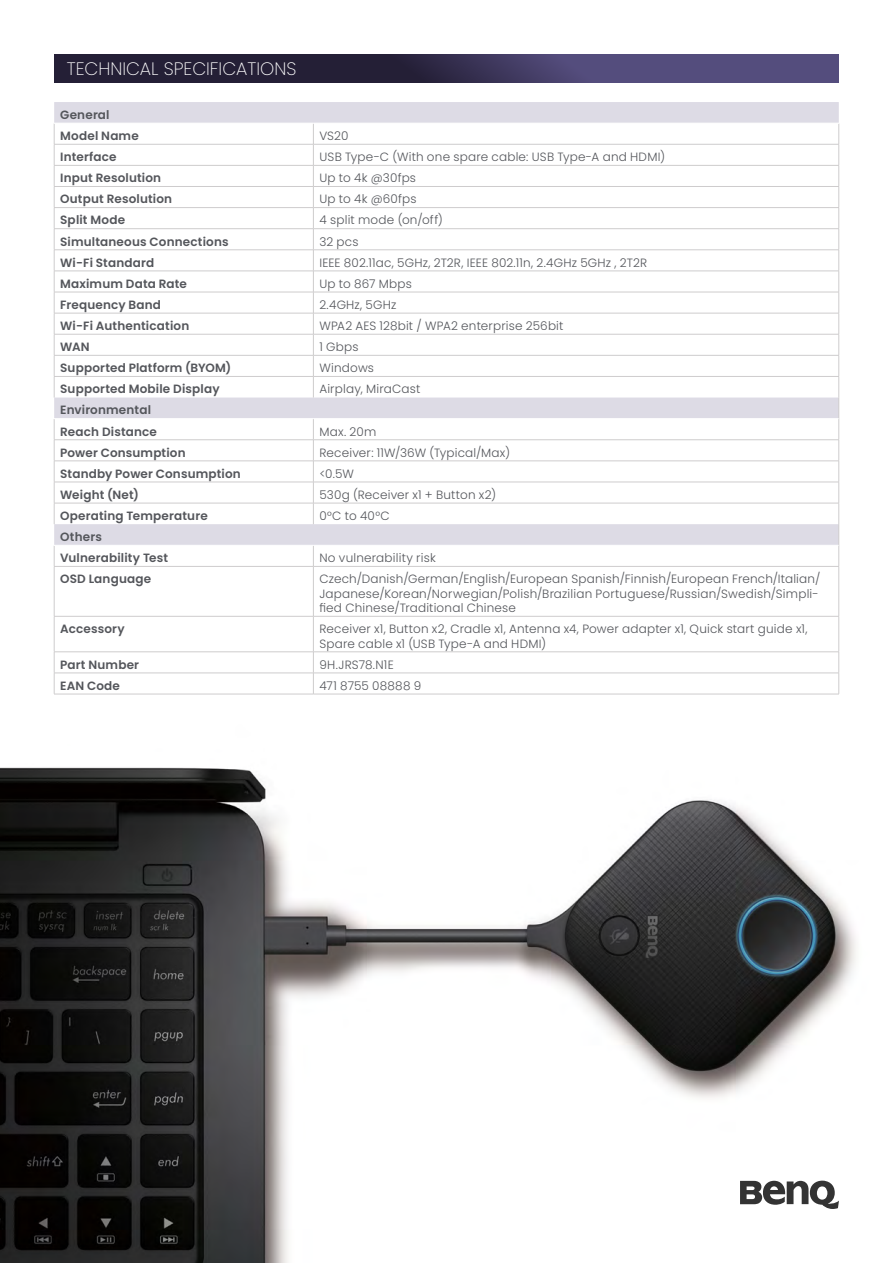
<style>
.page{position:relative;width:893px;height:1263px;background:#fff}
.page>*{position:absolute;margin:0;border:0;box-sizing:border-box;transform-origin:0 0}
.t1{font:200 18px "Poppins";color:#fff}
.t2{font:300 12px/14.4px "Poppins";letter-spacing:.015em;color:#54565b}
.t3{font:600 12px/21.1px "Poppins";letter-spacing:.015em;color:#54565b}
</style>
<div class="page">
<img style="left:0;top:678px;width:856px;height:585px">
<svg style="left:740px;top:1180px;width:99px;height:29px"></svg>
<svg style="left:54px;top:54px;width:785px;height:28px;background:#393355"></svg>
<svg style="left:54px;top:102px;width:785px;height:443px"></svg>
<hr style="left:54px;top:144px;width:259px;height:1px;background:#cecccd">
<hr style="left:313px;top:144px;width:526px;height:1px;background:#cecccd">
<hr style="left:54px;top:165px;width:259px;height:1px;background:#cecccd">
<hr style="left:313px;top:165px;width:526px;height:1px;background:#cecccd">
<hr style="left:54px;top:186px;width:259px;height:1px;background:#cecccd">
<hr style="left:313px;top:186px;width:526px;height:1px;background:#cecccd">
<hr style="left:54px;top:207px;width:259px;height:1px;background:#cecccd">
<hr style="left:313px;top:207px;width:526px;height:1px;background:#cecccd">
<hr style="left:54px;top:228px;width:259px;height:1px;background:#cecccd">
<hr style="left:313px;top:228px;width:526px;height:1px;background:#cecccd">
<hr style="left:54px;top:250px;width:259px;height:1px;background:#cecccd">
<hr style="left:313px;top:250px;width:526px;height:1px;background:#cecccd">
<hr style="left:54px;top:271px;width:259px;height:1px;background:#cecccd">
<hr style="left:313px;top:271px;width:526px;height:1px;background:#cecccd">
<hr style="left:54px;top:292px;width:259px;height:1px;background:#cecccd">
<hr style="left:313px;top:292px;width:526px;height:1px;background:#cecccd">
<hr style="left:54px;top:313px;width:259px;height:1px;background:#cecccd">
<hr style="left:313px;top:313px;width:526px;height:1px;background:#cecccd">
<hr style="left:54px;top:334px;width:259px;height:1px;background:#cecccd">
<hr style="left:313px;top:334px;width:526px;height:1px;background:#cecccd">
<hr style="left:54px;top:355px;width:259px;height:1px;background:#cecccd">
<hr style="left:313px;top:355px;width:526px;height:1px;background:#cecccd">
<hr style="left:54px;top:376px;width:259px;height:1px;background:#cecccd">
<hr style="left:313px;top:376px;width:526px;height:1px;background:#cecccd">
<svg style="left:313px;top:124px;width:1px;height:274px"></svg>
<hr style="left:54px;top:439px;width:259px;height:1px;background:#cecccd">
<hr style="left:313px;top:439px;width:526px;height:1px;background:#cecccd">
<hr style="left:54px;top:461px;width:259px;height:1px;background:#cecccd">
<hr style="left:313px;top:461px;width:526px;height:1px;background:#cecccd">
<hr style="left:54px;top:482px;width:259px;height:1px;background:#cecccd">
<hr style="left:313px;top:482px;width:526px;height:1px;background:#cecccd">
<hr style="left:54px;top:503px;width:259px;height:1px;background:#cecccd">
<hr style="left:313px;top:503px;width:526px;height:1px;background:#cecccd">
<svg style="left:313px;top:419px;width:1px;height:105px"></svg>
<svg style="left:313px;top:546px;width:1px;height:20px"></svg>
<hr style="left:54px;top:566px;width:259px;height:1px;background:#cecccd">
<hr style="left:313px;top:566px;width:526px;height:1px;background:#cecccd">
<hr style="left:313px;top:567px;width:1px;height:49px;background:#cecccd">
<hr style="left:54px;top:616px;width:259px;height:1px;background:#cecccd">
<hr style="left:313px;top:616px;width:526px;height:1px;background:#cecccd">
<hr style="left:313px;top:616px;width:1px;height:36px;background:#cecccd">
<svg style="left:313px;top:652px;width:1px;height:42px"></svg>
<svg style="left:54px;top:124px;width:1px;height:274px"></svg>
<svg style="left:54px;top:419px;width:1px;height:105px"></svg>
<svg style="left:54px;top:546px;width:1px;height:20px"></svg>
<hr style="left:54px;top:567px;width:1px;height:49px;background:#cecccd">
<hr style="left:838px;top:567px;width:1px;height:49px;background:#cecccd">
<hr style="left:54px;top:616px;width:1px;height:36px;background:#cecccd">
<hr style="left:838px;top:616px;width:1px;height:36px;background:#cecccd">
<hr style="left:54px;top:651px;width:259px;height:1px;background:#cecccd">
<hr style="left:313px;top:651px;width:526px;height:1px;background:#cecccd">
<hr style="left:54px;top:673px;width:259px;height:1px;background:#cecccd">
<svg style="left:54px;top:652px;width:1px;height:42px"></svg>
<hr style="left:313px;top:673px;width:526px;height:1px;background:#cecccd">
<svg style="left:838px;top:652px;width:1px;height:42px"></svg>
<hr style="left:54px;top:694px;width:259px;height:1px;background:#cecccd">
<hr style="left:313px;top:694px;width:526px;height:1px;background:#cecccd">
<hr style="left:54px;top:123px;width:259px;height:1px;background:#fff">
<hr style="left:313px;top:123px;width:526px;height:1px;background:#fff">
<hr style="left:54px;top:418px;width:259px;height:1px;background:#fff">
<hr style="left:313px;top:418px;width:526px;height:1px;background:#fff">
<svg style="left:838px;top:124px;width:1px;height:442px"></svg>
<hr style="left:313px;top:545px;width:526px;height:1px;background:#fff">
<h1 class="t1" style="left:67px;top:58px;width:231px">TECHNICAL SPECIFICATIONS</h1>
<p class="t3" style="left:60px;top:104px;width:80px">General<br>Model Name</p>
<p class="t2" style="left:319px;top:129px;width:31px">VS20</p>
<p class="t3" style="left:60px;top:146px;width:58px">Interface</p>
<p class="t2" style="left:319px;top:150px;width:347px">USB Type-C (With one spare cable: USB Type-A and HDMI)</p>
<p class="t3" style="left:60px;top:168px;width:103px">Input Resolution</p>
<p class="t2" style="left:319px;top:171px;width:98px">Up to 4k @30fps</p>
<p class="t3" style="left:60px;top:189px;width:114px">Output Resolution</p>
<p class="t2" style="left:319px;top:192px;width:99px">Up to 4k @60fps</p>
<p class="t3" style="left:60px;top:210px;width:66px">Split Mode</p>
<p class="t2" style="left:319px;top:213px;width:125px">4 split mode (on/off)</p>
<p class="t3" style="left:60px;top:231px;width:170px">Simultaneous Connections</p>
<p class="t2" style="left:319px;top:234px;width:41px">32 pcs</p>
<p class="t3" style="left:60px;top:252px;width:96px">Wi-Fi Standard</p>
<p class="t2" style="left:319px;top:255px;width:329px">IEEE 802.11ac, 5GHz, 2T2R, IEEE 802.11n, 2.4GHz 5GHz , 2T2R</p>
<p class="t3" style="left:60px;top:273px;width:128px">Maximum Data Rate</p>
<p class="t2" style="left:319px;top:276px;width:94px">Up to 867 Mbps</p>
<p class="t3" style="left:60px;top:294px;width:102px">Frequency Band</p>
<p class="t2" style="left:319px;top:298px;width:79px">2.4GHz, 5GHz</p>
<p class="t3" style="left:60px;top:315px;width:131px">Wi-Fi Authentication</p>
<p class="t2" style="left:319px;top:319px;width:246px">WPA2 AES 128bit / WPA2 enterprise 256bit</p>
<p class="t3" style="left:60px;top:336px;width:31px">WAN</p>
<p class="t2" style="left:319px;top:340px;width:41px">1 Gbps</p>
<p class="t3" style="left:60px;top:357px;width:172px">Supported Platform (BYOM)</p>
<p class="t2" style="left:319px;top:361px;width:56px">Windows</p>
<p class="t3" style="left:60px;top:379px;width:161px">Supported Mobile Display</p>
<p class="t2" style="left:319px;top:382px;width:102px">Airplay, MiraCast</p>
<p class="t3" style="left:60px;top:400px;width:98px">Environmental<br>Reach Distance</p>
<p class="t2" style="left:319px;top:424px;width:59px">Max. 20m</p>
<p class="t3" style="left:60px;top:442px;width:127px">Power Consumption</p>
<p class="t2" style="left:319px;top:445px;width:192px">Receiver: 11W/36W (Typical/Max)</p>
<p class="t3" style="left:60px;top:463px;width:182px">Standby Power Consumption</p>
<p class="t2" style="left:319px;top:466px;width:36px">&lt;0.5W</p>
<p class="t3" style="left:60px;top:484px;width:80px">Weight (Net)</p>
<p class="t2" style="left:319px;top:488px;width:178px">530g (Receiver x1 + Button x2)</p>
<p class="t3" style="left:60px;top:505px;width:149px">Operating Temperature</p>
<p class="t2" style="left:319px;top:509px;width:72px">0°C to 40°C</p>
<p class="t3" style="left:60px;top:526px;width:109px">Others<br>Vulnerability Test</p>
<p class="t2" style="left:319px;top:551px;width:118px">No vulnerability risk</p>
<p class="t3" style="left:60px;top:569px;width:93px">OSD Language</p>
<p class="t2" style="left:319px;top:572px;width:502px">Czech/Danish/German/English/European Spanish/Finnish/European French/Italian/<br>Japanese/Korean/Norwegian/Polish/Brazilian Portuguese/Russian/Swedish/Simpli&shy;fied Chinese/Traditional Chinese</p>
<p class="t3" style="left:60px;top:618px;width:66px">Accessory</p>
<p class="t2" style="left:319px;top:622px;width:490px">Receiver x1, Button x2, Cradle x1, Antenna x4, Power adapter x1, Quick start guide x1,<br>Spare cable x1 (USB Type-A and HDMI)</p>
<p class="t3" style="left:60px;top:654px;width:80px">Part Number</p>
<p class="t2" style="left:319px;top:657px;width:76px">9H.JRS78.N1E</p>
<p class="t3" style="left:60px;top:675px;width:61px">EAN Code</p>
<p class="t2" style="left:319px;top:678px;width:103px">471 8755 08888 9</p>
</div>
